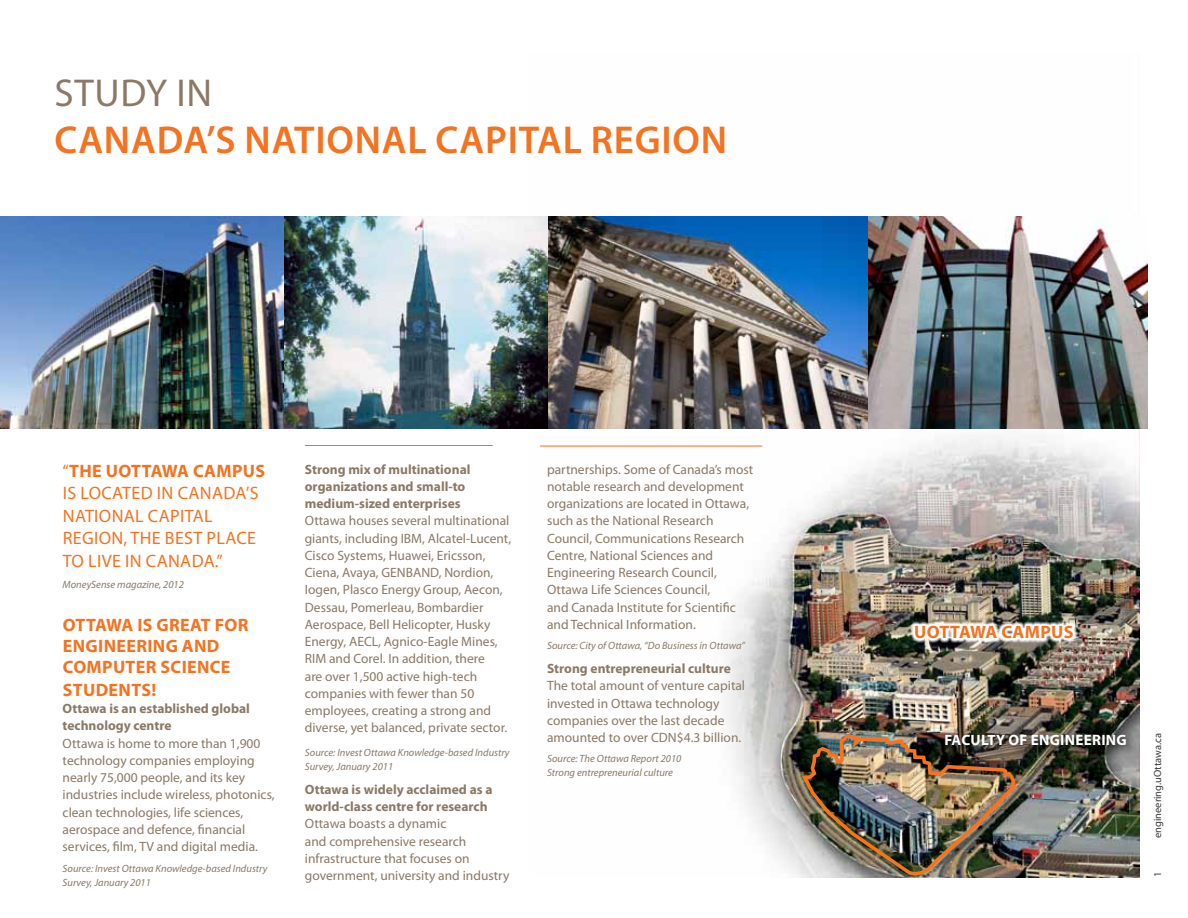
<style>
.page{position:relative;width:1188px;height:918px;background:#fff}
.page>*{position:absolute;margin:0;border:0;box-sizing:border-box;transform-origin:0 0}
.t1{font:600 39px "Myriad Pro";letter-spacing:.02em;color:#f37321}
.t2{font:39px "Myriad Pro";color:#8a7967}
.t3{font:700 18px/21.5px "Myriad Pro";letter-spacing:.02em;color:#f37321}
.t4{font:18px/22.5px "Myriad Pro";letter-spacing:.02em;color:#f37321}
.t5{font:700 15px "Myriad Pro";letter-spacing:.02em;color:#fff}
.t6{font:13.5px/17.2px "Myriad Pro";color:#8a7967}
.t7{font:700 13.5px/17.2px "Myriad Pro";color:#8a7967}
.t8{font:italic 10.5px/13.5px "Myriad Pro";color:#8a7967}
.t9{font:10.5px "Myriad Pro";color:#393939}
.s1{font-weight:400}
</style>
<div class="page">
<img style="left:530px;top:428px;width:609px;height:449px">
<img style="left:0;top:216px;width:1147px;height:212px">
<hr style="left:305px;top:445px;width:188px;height:1px;background:#f37321">
<hr style="left:540px;top:446px;width:222px;height:1px;background:#f37321">
<img style="left:802px;top:734px;width:214px;height:142px">
<div style="left:941px;top:730px;width:196px;height:27px;background:#000;opacity:.75"></div>
<svg style="left:911px;top:621px;width:166px;height:22px"></svg>
<h1 class="t2" style="left:54px;top:69px;width:45px">Study</h1>
<h1 class="t2" style="left:176px;top:69px;width:16px">in</h1>
<h1 class="t1" style="left:54px;top:115px;width:674px">CANADA’S NATIONAL CAPITAL REGION</h1>
<h2 class="t3" style="left:63px;top:459px;width:204px;line-height:22.5px"><span class="s1">“</span>The uOttawa campus <span class="s1">is loc ated</span></h2>
<h2 class="t4" style="left:157px;top:482px;width:101px">in canada’s</h2>
<h2 class="t4" style="left:63px;top:504px;width:33px">Nation</h2>
<h2 class="t4" style="left:124px;top:504px;width:90px">al Capital</h2>
<h2 class="t4" style="left:63px;top:527px;width:21px">Region</h2>
<h2 class="t4" style="left:124px;top:527px;width:18px">, the</h2>
<h2 class="t4" style="left:165px;top:527px;width:20px">best</h2>
<h2 class="t4" style="left:63px;top:527px;width:184px;text-indent:144px">place to live in Canada.”</h2>
<p class="t8" style="left:63px;top:578px;width:123px">MoneySense magazine, 2012</p>
<h2 class="t3" style="left:63px;top:614px;width:187px">Ottawa is great for engineering and computer science students!</h2>
<p class="t7" style="left:63px;top:700px;width:189px">Ottawa is an established global technology centre</p>
<p class="t6" style="left:63px;top:734px;width:214px">Ottawa is home to more than 1,900 technology companies employing nearly 75,000 people, and its key industries include wireless, photonics, clean technologies, life sciences, aerospace and defence, financial services, film, TV and digital media.</p>
<p class="t8" style="left:63px;top:862px;width:206px">Source: Invest Ottawa Knowledge-based Industry<br>Survey, January 2011</p>
<p class="t7" style="left:305px;top:460px;width:167px">Strong mix of multinational organizations and small-to medium-sized enterprises</p>
<p class="t6" style="left:305px;top:512px;width:208px">Ottawa houses several multinational giants, including IBM, Alcatel-Lucent, Cisco Systems, Huawei, Ericsson, Ciena, Avaya, GENBAND, Nordion, Iogen, Plasco Energy Group, Aecon, Dessau, Pomerleau, Bombardier Aerospace, Bell Helicopter, Husky Energy, AECL, Agnico-Eagle Mines, RIM and Corel. In addition, there<br>are over 1,500 active high-tech companies with fewer than 50 employees, creating a strong and diverse, yet balanced, private sector.</p>
<p class="t8" style="left:305px;top:746px;width:206px">Source: Invest Ottawa Knowledge-based Industry<br>Survey, January 2011</p>
<p class="t7" style="left:305px;top:780px;width:189px">Ottawa is widely acclaimed as a world-class centre for research</p>
<p class="t6" style="left:305px;top:815px;width:206px">Ottawa boasts a dynamic<br>and comprehensive research infrastructure that focuses on government, university and industry</p>
<p class="t6" style="left:547px;top:460px;width:208px">partnerships. Some of Canada’s most notable research and development organizations are located in Ottawa, such as the National Research Council, Communications Research Centre, National Sciences and Engineering Research Council, Ottawa Life Sciences Council,<br>and Canada Institute for Scientific and Technical Information.</p>
<p class="t8" style="left:547px;top:639px;width:199px">Source: City of Ottawa, “Do Business in Ottawa”</p>
<p class="t7" style="left:547px;top:659px;width:185px">Strong entrepreneurial culture</p>
<p class="t6" style="left:547px;top:677px;width:200px">The total amount of venture capital invested in Ottawa technology companies over the last decade amounted to over CDN$4.3 billion.</p>
<p class="t8" style="left:547px;top:752px;width:136px">Source: The Ottawa Report 2010<br>Strong entrepreneurial culture</p>
<h2 class="t3" style="left:914px;top:621px;width:161px">uOttawa campus</h2>
<p class="t5" style="left:944px;top:731px;width:184px">Faculty of Engineering</p>
<p class="t9" style="left:1151px;top:838px;width:107px;rotate:-90deg">engineering.uOttawa.ca</p>
<p class="t9" style="left:1151px;top:877px;width:7px;rotate:-90deg">1</p>
</div>
